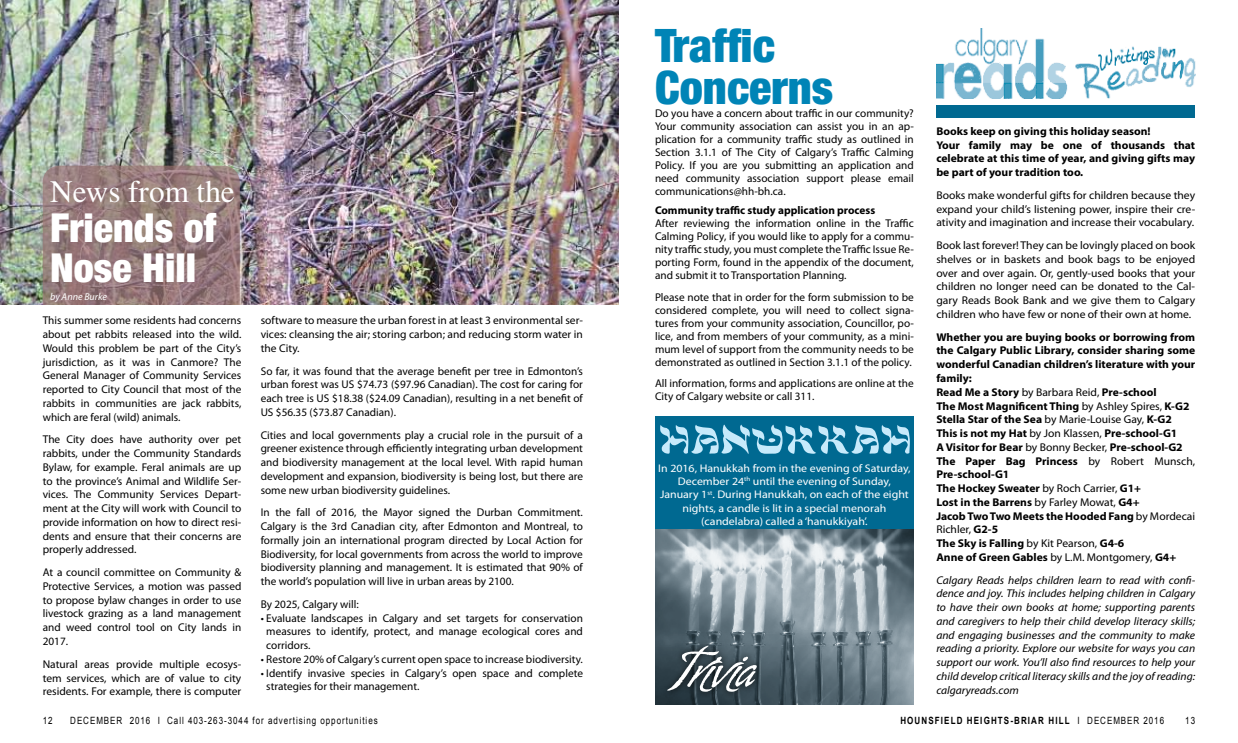
<style>
.page{position:relative;width:1238px;height:743px;background:#fff}
.page>*{position:absolute;margin:0;border:0;box-sizing:border-box;transform-origin:0 0}
.t1{font:900 condensed 46.25px/42.5px "Helvetica Neue LT Std";color:#0084b6}
.t2{font:900 condensed 40px/40px "Helvetica Neue LT Std";color:#fff}
.t3{font:31.25px "Times";color:#fff}
.t4{font:11.25px/13.8px "Myriad Pro";color:#000;text-align:justify}
.t5{font:700 11.25px/13.8px "Myriad Pro";color:#000}
.t6{font:italic 11.25px/13.8px "Myriad Pro";color:#000;text-align:justify}
.t7{font:11px/13.4px "Myriad Pro";color:#fff;text-align:center;scale:1.07 1}
.t8{font:10px "Arial";letter-spacing:.12em;color:#000;scale:.8 1}
.t9{font:700 10px "Arial";letter-spacing:.14em;color:#000;scale:.8 1}
.t10{font:italic 10px "Myriad Pro";color:#fff}
.s1{font-weight:400}
</style>
<div class="page">
<img style="left:0;top:0;width:619px;height:305px">
<svg style="left:43px;top:166px;width:197px;height:153px"></svg>
<div style="left:0;top:305px;width:619px;height:29px;background:#fff"></div>
<img style="left:936px;top:28px;width:259px;height:70px">
<div style="left:655px;top:417px;width:258px;height:286px;background:#006991"></div>
<img style="left:655px;top:529px;width:258px;height:175px">
<div style="left:660px;top:638px;width:102px;height:59px;background:#000;opacity:.75"></div>
<svg style="left:667px;top:645px;width:90px;height:46px"></svg>
<svg style="left:660px;top:425px;width:249px;height:29px"></svg>
<div style="left:936px;top:105px;width:259px;height:12px;background:#006991"></div>
<h3 class="t3" style="left:50px;top:174px;width:186px">News from the</h3>
<h2 class="t2" style="left:50px;top:207px;width:168px">Friends of<br>Nose Hill</h2>
<p class="t10" style="left:50px;top:291px;width:58px">by Anne Burke</p>
<p class="t4" style="left:43px;top:314px;width:200px">This summer some residents had concerns about pet rabbits released into the wild.<br>Would this problem be part of the City’s jurisdiction, as it was in Canmore? The General Manager of Community Services reported to City Council that most of the rabbits in communities are jack rabbits, which are feral (wild) animals.</p>
<p class="t4" style="left:43px;top:433px;width:200px">The City does have authority over pet rabbits, under the Community Standards Bylaw, for example. Feral animals are up to the province’s Animal and Wildlife Ser&shy;vices. The Community Services Depart&shy;ment at the City will work with Council to provide information on how to direct resi&shy;dents and ensure that their concerns are properly addressed.</p>
<p class="t4" style="left:43px;top:565px;width:200px">At a council committee on Community &amp; Protective Services, a motion was passed to propose bylaw changes in order to use livestock grazing as a land management and weed control tool on City lands in 2017.</p>
<p class="t4" style="left:43px;top:657px;width:200px">Natural areas provide multiple ecosys&shy;tem services, which are of value to city residents. For example, there is computer</p>
<p class="t4" style="left:261px;top:314px;width:324px">software to measure the urban forest in at least 3 environmental ser&shy;vices: cleansing the air; storing carbon; and reducing storm water in the City.</p>
<p class="t4" style="left:261px;top:364px;width:324px">So far, it was found that the average benefit per tree in Edmonton’s urban forest was US $74.73 ($97.96 Canadian). The cost for caring for each tree is US $18.38 ($24.09 Canadian), resulting in a net benefit of US $56.35 ($73.87 Canadian).</p>
<p class="t4" style="left:261px;top:428px;width:324px">Cities and local governments play a crucial role in the pursuit of a greener existence through efficiently integrating urban development and biodiversity management at the local level. With rapid human development and expansion, biodiversity is being lost, but there are some new urban biodiversity guidelines.</p>
<p class="t4" style="left:261px;top:506px;width:324px">In the fall of 2016, the Mayor signed the Durban Commitment.<br>Calgary is the 3rd Canadian city, after Edmonton and Montreal, to formally join an international program directed by Local Action for Biodiversity, for local governments from across the world to improve biodiversity planning and management. It is estimated that 90% of the world’s population will live in urban areas by 2100.</p>
<p class="t4" style="left:261px;top:597px;width:100px">By 2025, Calgary will:</p>
<p class="t4" style="left:266px;top:611px;width:318px;text-indent:-6px">• Evaluate landscapes in Calgary and set targets for conservation measures to identify, protect, and manage ecological cores and corridors.</p>
<p class="t4" style="left:261px;top:652px;width:324px">• Restore 20% of Calgary’s current open space to increase biodiversity.</p>
<p class="t4" style="left:266px;top:666px;width:318px;text-indent:-6px">• Identify invasive species in Calgary’s open space and complete strategies for their management.</p>
<h1 class="t1" style="left:655px;top:23px;width:180px">Traffic<br>Concerns</h1>
<p class="t4" style="left:655px;top:107px;width:260px;line-height:13px">Do you have a concern about traffic in our community?<br>Your community association can assist you in an ap&shy;plication for a community traffic study as outlined in Section 3.1.1 of The City of Calgary’s Traffic Calming Policy. If you are you submitting an application and need community association support please email communications@hh-bh.ca.</p>
<p class="t5" style="left:655px;top:203px;width:222px">Community traffic study application process</p>
<p class="t4" style="left:655px;top:217px;width:260px;line-height:13px">After reviewing the information online in the Traffic Calming Policy, if you would like to apply for a commu&shy;nity traffic study, you must complete the Traffic Issue Re&shy;porting Form, found in the appendix of the document, and submit it to Transportation Planning.</p>
<p class="t4" style="left:655px;top:290px;width:260px;line-height:13px">Please note that in order for the form submission to be considered complete, you will need to collect signa&shy;tures from your community association, Councillor, po&shy;lice, and from members of your community, as a mini&shy;mum level of support from the community needs to be demonstrated as outlined in Section 3.1.1 of the policy.</p>
<p class="t4" style="left:655px;top:377px;width:260px;line-height:13px">All information, forms and applications are online at the<br>City of Calgary website or call 311.</p>
<p class="t7" style="left:658px;top:461px;width:237px">In 2016, Hanukkah from in the evening of Saturday, December 24<sup>th</sup> until the evening of Sunday, January 1<sup>st</sup>. During Hanukkah, on each of the eight nights, a candle is lit in a special menorah (candelabra) called a ‘hanukkiyah’.</p>
<p class="t5" style="left:936px;top:124px;width:260px">Books keep on giving this holiday season!<br>Your family may be one of thousands that celebrate at this time of year, and giving gifts may be part of your tradition too.</p>
<p class="t4" style="left:936px;top:188px;width:260px">Books make wonderful gifts for children because they expand your child’s listening power, inspire their cre&shy;ativity and imagination and increase their vocabulary.</p>
<p class="t4" style="left:936px;top:239px;width:260px">Book last forever! They can be lovingly placed on book shelves or in baskets and book bags to be enjoyed over and over again. Or, gently-used books that your children no longer need can be donated to the Cal&shy;gary Reads Book Bank and we give them to Calgary children who have few or none of their own at home.</p>
<p class="t5" style="left:936px;top:330px;width:260px">Whether you are buying books or borrowing from the Calgary Public Library, consider sharing some wonderful Canadian children’s literature with your family:<br>Read Me a Story <span class="s1">by Barbara Reid,</span> Pre-school<br>The Most Magnificent Thing <span class="s1">by Ashley Spires,</span> K-G2<br>Stella Star of the Sea <span class="s1">by Marie-Louise Gay,</span> K-G2<br>This is not my Hat <span class="s1">by Jon Klassen,</span> Pre-school-G1<br>A Visitor for Bear <span class="s1">by Bonny Becker,</span> Pre-school-G2<br>The Paper Bag Princess <span class="s1">by Robert Munsch, </span>Pre-school-G1<br>The Hockey Sweater <span class="s1">by Roch Carrier,</span> G1+<br>Lost in the Barrens <span class="s1">by Farley Mowat,</span> G4+<br>Jacob Two Two Meets the Hooded Fang <span class="s1">by Mordecai Richler,</span> G2-5<br>The Sky is Falling <span class="s1">by Kit Pearson,</span> G4-6<br>Anne of Green Gables <span class="s1">by L.M. Montgomery,</span> G4+</p>
<p class="t6" style="left:936px;top:573px;width:260px">Calgary Reads helps children learn to read with confi&shy;dence and joy. This includes helping children in Calgary to have their own books at home; supporting parents and caregivers to help their child develop literacy skills; and engaging businesses and the community to make reading a priority. Explore our website for ways you can support our work. You’ll also find resources to help your child develop critical literacy skills and the joy of reading: calgaryreads.com</p>
<p class="t8" style="left:43px;top:714px;width:14px">12</p>
<p class="t8" style="left:70px;top:714px;width:386px">DECEMBER 2016 I Call 403-263-3044 for advertising opportunities</p>
<p class="t9" style="left:900px;top:714px;width:331px">HOUNSFIELD HEIGHTS-BRIAR HILL <span class="s1">I DECEMBER 2016</span></p>
<p class="t8" style="left:1185px;top:714px;width:14px">13</p>
</div>
